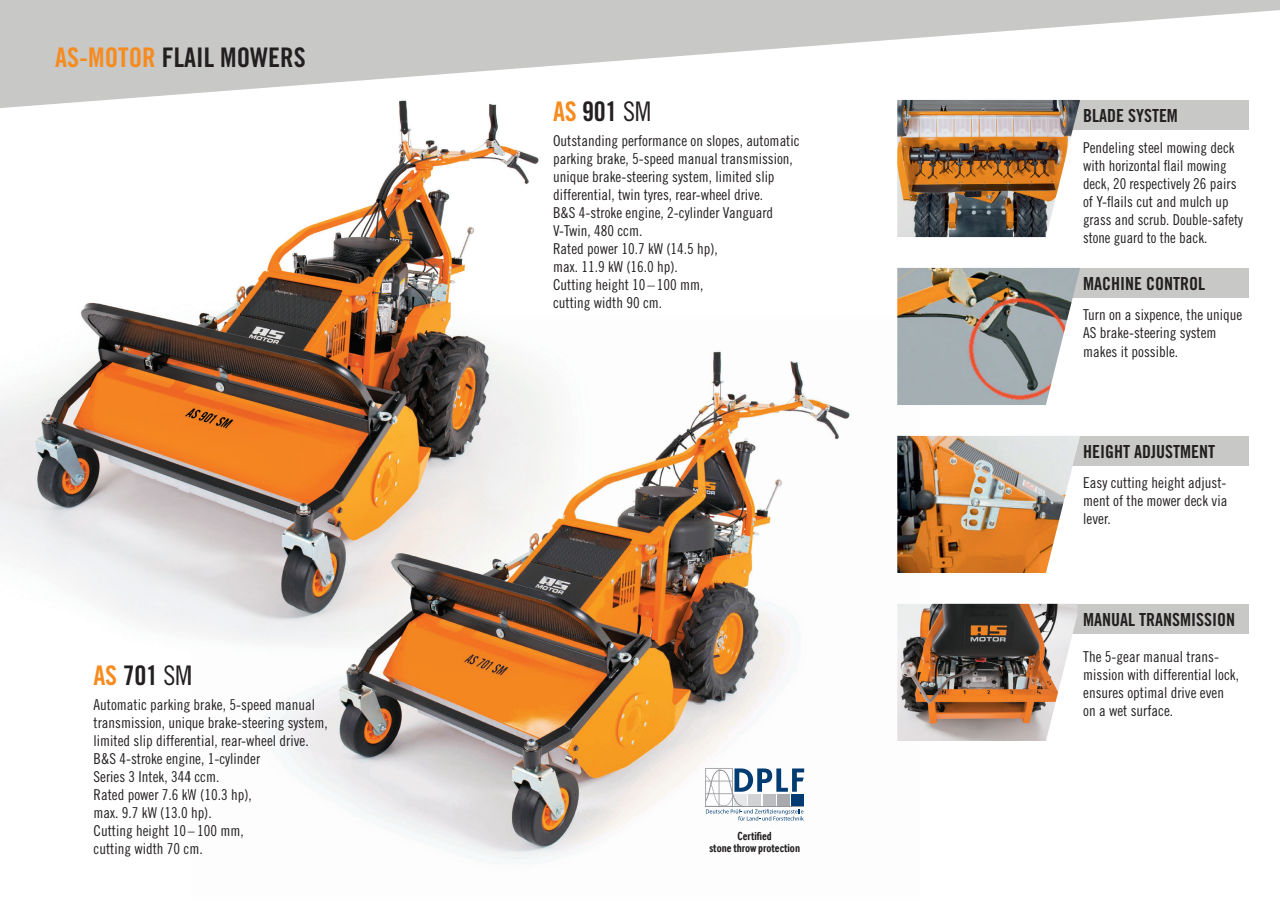
<style>
.page{position:relative;width:1280px;height:910px;background:#fff}
.page>*{position:absolute;margin:0;border:0;box-sizing:border-box;transform-origin:0 0}
.t1{font:27px "Trade Gothic Bold Cond Twenty";color:#231f20}
.t2{font:18px "Trade Gothic Bold Cond Twenty";color:#231f20}
.t3{font:15px/18px "Trade Gothic Cond Eighteen";color:#231f20}
.t4{font:700 12px/12px "Inter Face Da Ma Condensed";color:#231f20;text-align:center}
.s1{color:#f68b1f}
.s2{font-family:"Trade Gothic Cond Eighteen"}
</style>
<div class="page">
<svg style="left:0;top:0;width:1280px;height:100px;fill:#c8c8c7"></svg>
<div style="left:985px;top:100px;width:264px;height:30px;background:#c8c8c7"></div>
<img style="left:897px;top:100px;width:183px;height:137px">
<div style="left:985px;top:268px;width:264px;height:30px;background:#c8c8c7"></div>
<img style="left:897px;top:268px;width:183px;height:137px">
<div style="left:985px;top:436px;width:264px;height:30px;background:#c8c8c7"></div>
<img style="left:919px;top:436px;width:161px;height:137px">
<div style="left:985px;top:604px;width:264px;height:30px;background:#c8c8c7"></div>
<img style="left:919px;top:604px;width:158px;height:137px">
<img style="left:0;top:52px;width:649px;height:578px">
<img style="left:191px;top:317px;width:728px;height:544px">
<h1 class="t1" style="left:55px;top:41px;width:252px"><span class="s1">AS-MOTOR</span> FLAIL MOWERS</h1>
<h1 class="t1" style="left:94px;top:659px;width:100px"><span class="s1">AS</span> 701 <span class="s2">SM</span></h1>
<p class="t3" style="left:94px;top:695px;width:236px">Automatic parking brake, 5-speed manual transmission, unique brake-steering system, limited slip differential, rear-wheel drive.<br>B&amp;S 4-stroke engine, 1-cylinder<br>Series 3 Intek, 344 ccm.<br>Rated power 7.6 kW (10.3 hp),<br>max. 9.7 kW (13.0 hp).<br>Cutting height 10– 100 mm,<br>cutting width 70 cm.</p>
<h1 class="t1" style="left:553px;top:95px;width:100px"><span class="s1">AS</span> 901 <span class="s2">SM</span></h1>
<p class="t3" style="left:553px;top:131px;width:248px">Outstanding performance on slopes, automatic parking brake, 5-speed manual transmission, unique brake-steering system, limited slip differential, twin tyres, rear-wheel drive.<br>B&amp;S 4-stroke engine, 2-cylinder Vanguard V-Twin, 480 ccm.<br>Rated power 10.7 kW (14.5 hp),<br>max. 11.9 kW (16.0 hp).<br>Cutting height 10– 100 mm,<br>cutting width 90 cm.</p>
<p class="t4" style="left:709px;top:829px;width:92px">Certified<br>stone throw protection</p>
<p class="t2" style="left:1083px;top:104px;width:96px">BLADE SYSTEM</p>
<p class="t3" style="left:1083px;top:138px;width:162px">Pendeling steel mowing deck with horizontal flail mowing deck, 20 respectively 26 pairs of Y-flails cut and mulch up grass and scrub. Double-safety stone guard to the back.</p>
<p class="t2" style="left:1083px;top:272px;width:123px">MACHINE CONTROL</p>
<p class="t3" style="left:1083px;top:306px;width:161px">Turn on a sixpence, the unique<br>AS brake-steering system makes it possible.</p>
<p class="t2" style="left:1083px;top:440px;width:133px">HEIGHT ADJUSTMENT</p>
<p class="t3" style="left:1083px;top:474px;width:146px;text-align:justify">Easy cutting height adjust&shy;ment of the mower deck via lever.</p>
<p class="t2" style="left:1083px;top:608px;width:153px">MANUAL TRANSMISSION</p>
<p class="t3" style="left:1083px;top:647px;width:157px">The 5-gear manual trans&shy;mission with differential lock, ensures optimal drive even on a wet surface.</p>
</div>
